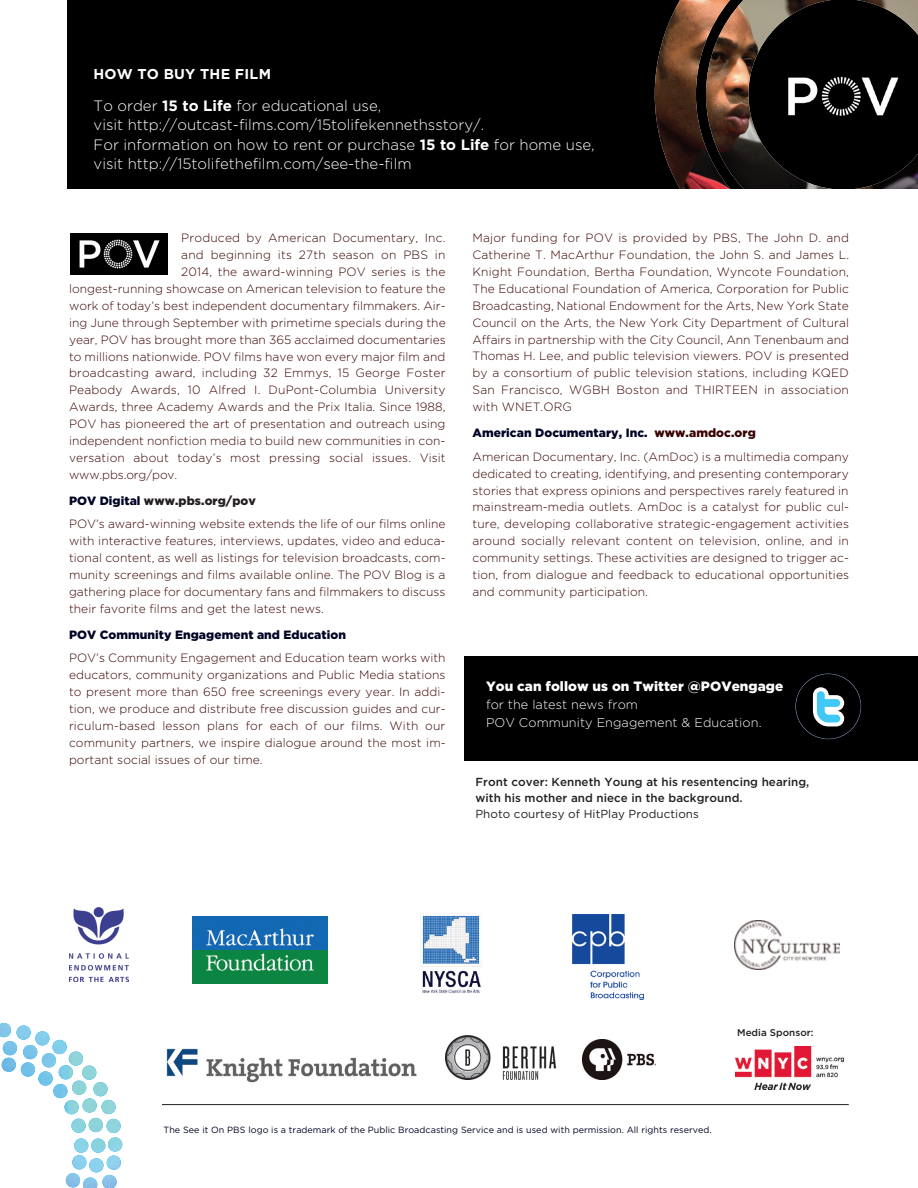
<style>
.page{position:relative;width:918px;height:1188px;background:#fff}
.page>*{position:absolute;margin:0;border:0;box-sizing:border-box;transform-origin:0 0}
.t1{font:300 15px/19.5px "Gotham";color:#fff}
.t2{font:700 14.25px "Gotham";letter-spacing:.02em;color:#fff}
.t3{font:900 13.5px "Gotham";letter-spacing:.005em;color:#fff}
.t4{font:300 12.75px/18px "Gotham";letter-spacing:.005em;color:#fff}
.t5{font:300 12px/16.8px "Gotham";letter-spacing:.005em;color:#390000;text-align:justify}
.t6{font:900 12px "Gotham";letter-spacing:.005em;color:#000424}
.t7{font:500 11.7px/15.8px "Gotham";letter-spacing:.005em;color:#231f20}
.t8{font:11.7px "Gotham";letter-spacing:.005em;color:#231f20}
.t9{font:500 9.75px "Gotham";letter-spacing:.005em;color:#231f20}
.t10{font:9px "Gotham";letter-spacing:.005em;color:#000424}
.s1{font-weight:700}
.s2{font-weight:900;color:#000424}
.s3{font-weight:900;color:#231f20}
.s4{font-weight:900}
</style>
<div class="page">
<div style="left:68px;top:0;width:850px;height:189px;background:#000"></div>
<img style="left:655px;top:0;width:263px;height:189px">
<svg style="left:65px;top:1086px;width:57px;height:102px"></svg>
<img style="left:0;top:1023px;width:107px;height:110px">
<div style="left:70px;top:233px;width:98px;height:42px;background:#000"></div>
<img style="left:79px;top:239px;width:81px;height:30px">
<div style="left:464px;top:656px;width:454px;height:104px;background:#000"></div>
<svg style="left:813px;top:687px;width:31px;height:39px"></svg>
<div style="left:795px;top:674px;width:66px;height:65px;border:1px solid #94a9d1;border-radius:50%"></div>
<hr style="left:162px;top:1104px;width:687px;height:1px;background:#231f20">
<img style="left:420px;top:913px;width:62px;height:80px">
<img style="left:734px;top:921px;width:105px;height:48px">
<img style="left:70px;top:908px;width:59px;height:73px">
<img style="left:573px;top:915px;width:71px;height:84px">
<img style="left:193px;top:916px;width:135px;height:68px">
<img style="left:166px;top:1048px;width:251px;height:35px">
<img style="left:446px;top:1035px;width:109px;height:45px">
<img style="left:582px;top:1040px;width:74px;height:40px">
<img style="left:736px;top:1047px;width:107px;height:42px">
<p class="t2" style="left:93px;top:66px;width:179px">HOW TO BUY THE FILM</p>
<p class="t1" style="left:94px;top:95px;width:503px">To order <span class="s1">15 to Life</span> for educational use,<br>visit http://outcast-films.com/15tolifekennethsstory/.<br>For information on how to rent or purchase <span class="s1">15 to Life</span> for home use, visit http://15tolifethefilm.com/see-the-film</p>
<p class="t5" style="left:181px;top:230px;width:266px">Produced by American Documentary, Inc.</p>
<p class="t5" style="left:181px;top:247px;width:266px">and beginning its 27th season on PBS in</p>
<p class="t5" style="left:181px;top:263px;width:266px">2014, the award-winning POV series is the</p>
<p class="t5" style="left:69px;top:280px;width:378px">longest-running showcase on American television to feature the</p>
<p class="t5" style="left:69px;top:297px;width:378px">work of today’s best independent documentary filmmakers. Air-</p>
<p class="t5" style="left:69px;top:314px;width:378px">ing June through September with primetime specials during the</p>
<p class="t5" style="left:69px;top:331px;width:378px">year, POV has brought more than 365 acclaimed documentaries</p>
<p class="t5" style="left:69px;top:348px;width:378px">to millions nationwide. POV films have won every major film and</p>
<p class="t5" style="left:69px;top:365px;width:378px">broadcasting award, including 32 Emmys, 15 George Foster</p>
<p class="t5" style="left:69px;top:382px;width:378px">Peabody Awards, 10 Alfred I. DuPont-Columbia University</p>
<p class="t5" style="left:69px;top:398px;width:378px">Awards, three Academy Awards and the Prix Italia. Since 1988,</p>
<p class="t5" style="left:69px;top:415px;width:378px">POV has pioneered the art of presentation and outreach using</p>
<p class="t5" style="left:69px;top:432px;width:378px">independent nonfiction media to build new communities in con-</p>
<p class="t5" style="left:69px;top:449px;width:378px">versation about today’s most pressing social issues. Visit</p>
<p class="t5" style="left:69px;top:466px;width:110px">www.pbs.org/pov.</p>
<p class="t5" style="left:69px;top:489px;width:378px;line-height:23.4px"><span class="s2">POV Digital</span> <span class="s3">www.pbs.org/pov<br></span>POV’s award-winning website extends the life of our films online</p>
<p class="t5" style="left:69px;top:532px;width:378px">with interactive features, interviews, updates, video and educa&shy;tional content, as well as listings for television broadcasts, com&shy;munity screenings and films available online. The POV Blog is a gathering place for documentary fans and filmmakers to discuss their favorite films and get the latest news.</p>
<p class="t6" style="left:69px;top:628px;width:278px">POV Community Engagement and Education</p>
<p class="t5" style="left:69px;top:650px;width:378px">POV’s Community Engagement and Education team works with educators, community organizations and Public Media stations to present more than 650 free screenings every year. In addi&shy;tion, we produce and distribute free discussion guides and cur&shy;riculum-based lesson plans for each of our films. With our community partners, we inspire dialogue around the most im&shy;portant social issues of our time.</p>
<p class="t5" style="left:473px;top:230px;width:378px">Major funding for POV is provided by PBS, The John D. and Catherine T. MacArthur Foundation, the John S. and James L.<br>Knight Foundation, Bertha Foundation, Wyncote Foundation, The Educational Foundation of America, Corporation for Public Broadcasting, National Endowment for the Arts, New York State Council on the Arts, the New York City Department of Cultural Affairs in partnership with the City Council, Ann Tenenbaum and Thomas H. Lee, and public television viewers. POV is presented by a consortium of public television stations, including KQED San Francisco, WGBH Boston and THIRTEEN in association with WNET.ORG</p>
<p class="t5" style="left:473px;top:421px;width:378px;line-height:23.4px"><span class="s2">American Documentary, Inc.</span> <span class="s4">www.amdoc.org<br></span>American Documentary, Inc. (AmDoc) is a multimedia company</p>
<p class="t5" style="left:473px;top:465px;width:378px">dedicated to creating, identifying, and presenting contemporary stories that express opinions and perspectives rarely featured in mainstream-media outlets. AmDoc is a catalyst for public cul&shy;ture, developing collaborative strategic-engagement activities around socially relevant content on television, online, and in community settings. These activities are designed to trigger ac&shy;tion, from dialogue and feedback to educational opportunities and community participation.</p>
<p class="t3" style="left:486px;top:679px;width:299px">You can follow us on Twitter @POVengage</p>
<p class="t4" style="left:486px;top:696px;width:277px">for the latest news from<br>POV Community Engagement &amp; Education.</p>
<p class="t7" style="left:476px;top:774px;width:335px">Front cover: Kenneth Young at his resentencing hearing, with his mother and niece in the background.</p>
<p class="t8" style="left:476px;top:807px;width:225px">Photo courtesy of HitPlay Productions</p>
<p class="t9" style="left:737px;top:1027px;width:78px">Media Sponsor:</p>
<p class="t10" style="left:164px;top:1125px;width:550px">The See it On PBS logo is a trademark of the Public Broadcasting Service and is used with permission. All rights reserved.</p>
</div>
